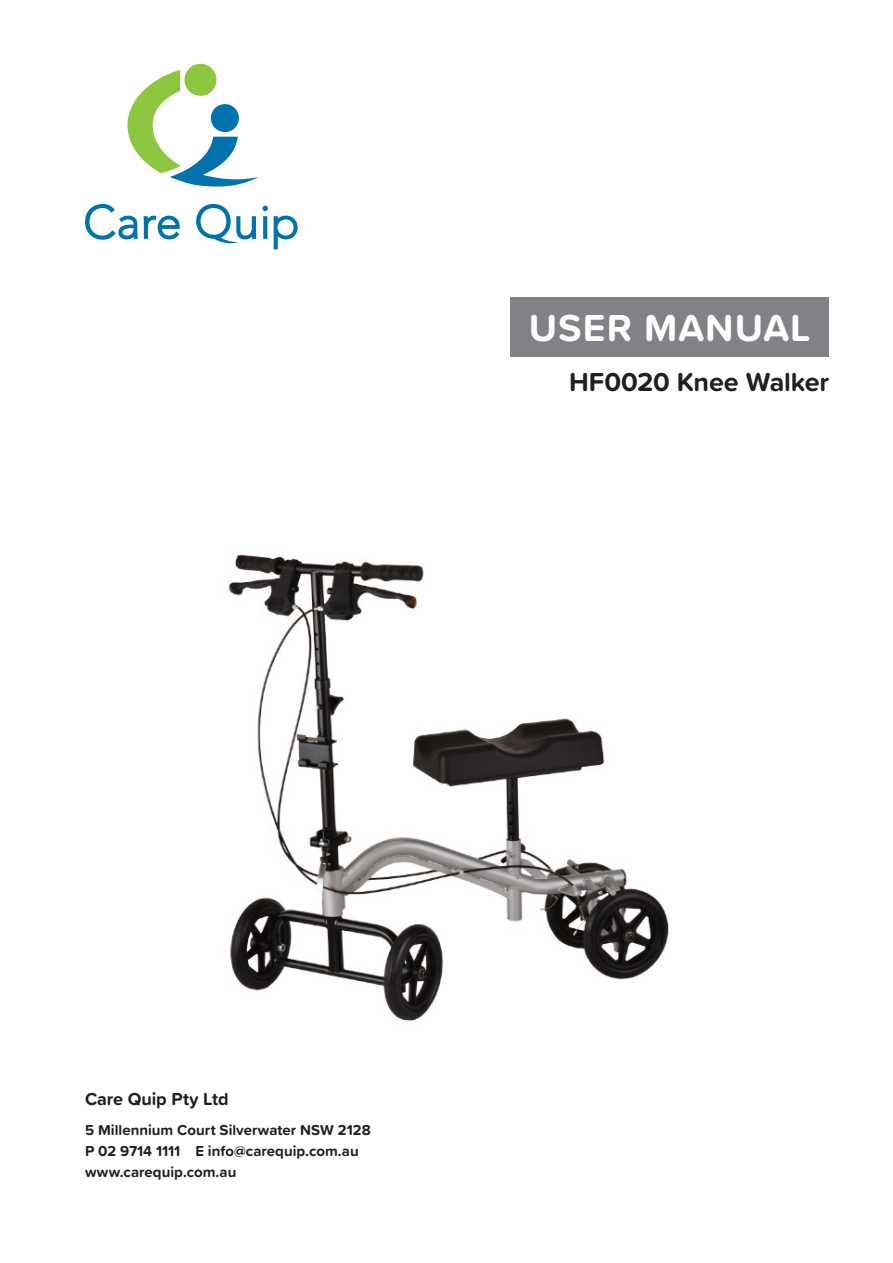
<style>
.page{position:relative;width:893px;height:1263px;background:#fff}
.page>*{position:absolute;margin:0;border:0;box-sizing:border-box;transform-origin:0 0}
._03_Subhead_10_12{font:700 39px "Proxima Soft";letter-spacing:.02em;color:#fff}
._01_Body_Text_9_12{font:700 27px "Proxima Soft";letter-spacing:-.01em;color:#231f20}
._03_Subhead_10_12-2{font:700 18px "Proxima Soft";letter-spacing:-.005em;color:#231f20}
._03_Subhead_10_12-3{font:700 15px/21px "Proxima Soft";color:#231f20}
</style>
<div class="page">
<svg style="left:127px;top:70px;width:132px;height:117px"></svg>
<div style="left:211px;top:104px;width:28px;height:28px;background:#0073ae;border-radius:50%"></div>
<div style="left:184px;top:64px;width:33px;height:32px;background:#8dc73f;border-radius:50%"></div>
<svg style="left:85px;top:204px;width:213px;height:45px"></svg>
<div style="left:510px;top:298px;width:319px;height:59px;background:#808285"></div>
<img style="left:228px;top:554px;width:441px;height:467px">
<p class="_03_Subhead_10_12" style="left:529px;top:299px;width:283px">USER MANUAL</p>
<p class="_01_Body_Text_9_12" style="left:569px;top:362px;width:262px">HF0020 Knee Walker</p>
<p class="_03_Subhead_10_12-2" style="left:85px;top:1085px;width:145px">Care Quip Pty Ltd</p>
<p class="_03_Subhead_10_12-3" style="left:85px;top:1118px;width:287px">5 Millennium Court Silverwater NSW 2128<br>P 02 9714 1111 E info@carequip.com.au www.carequip.com.au</p>
</div>
